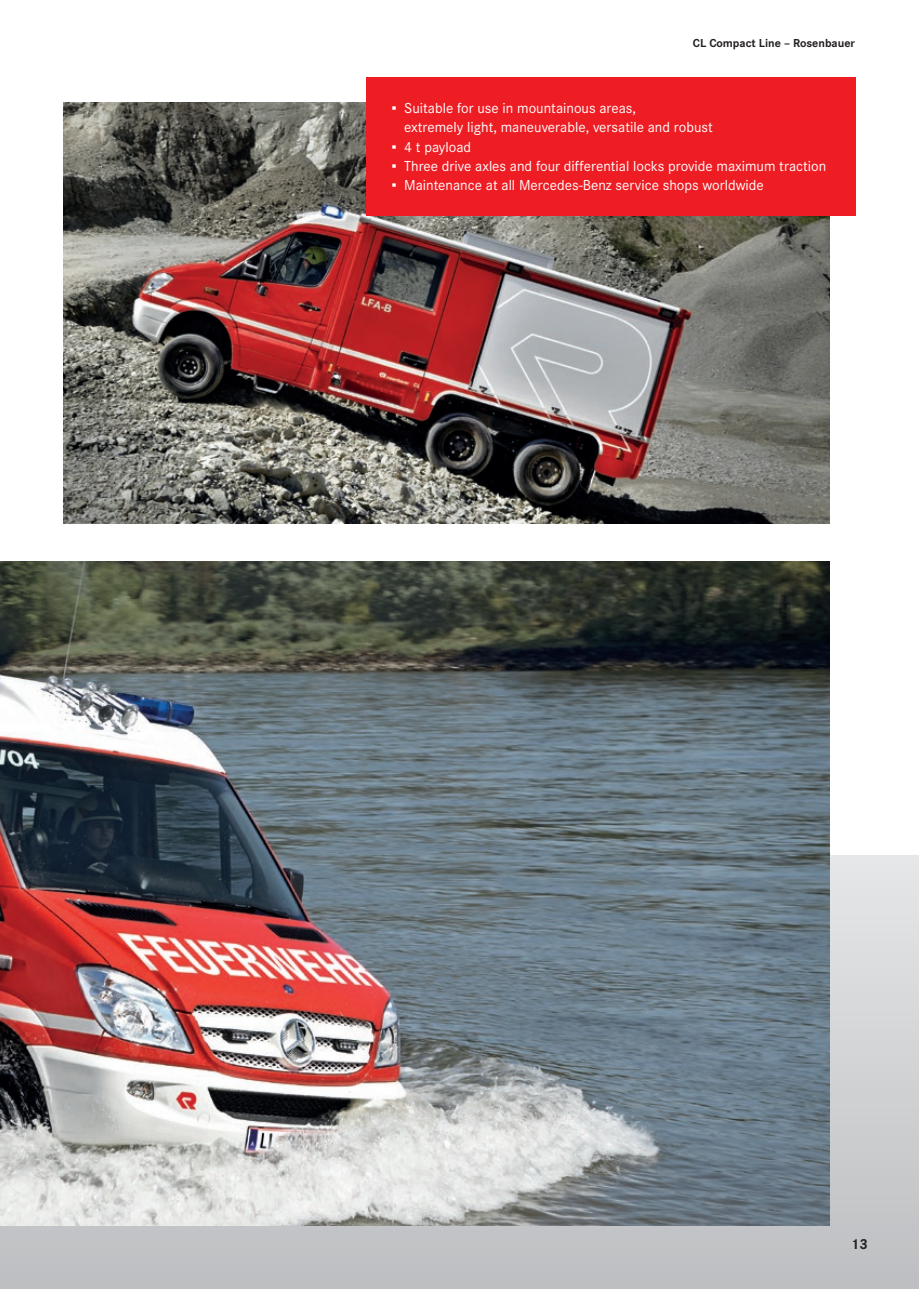
<style>
.page{position:relative;width:919px;height:1289px;background:#fff}
.page>*{position:absolute;margin:0;border:0;box-sizing:border-box;transform-origin:0 0}
.t1{font:15px/19.2px "Corporate S";color:#fff}
.t2{font:700 15px "Corporate S";color:#231f20}
.t3{font:700 12px "Corporate S";color:#231f20}
.s1{font-family:"Arial"}
</style>
<div class="page">
<div style="left:0;top:855px;width:918px;height:433px;background:linear-gradient(to bottom,#e6e7e9,#bdbec0)"></div>
<img style="left:64px;top:102px;width:765px;height:421px">
<img style="left:0;top:561px;width:829px;height:664px">
<div style="left:366px;top:77px;width:489px;height:138px;background:#ee1d23"></div>
<p class="t3" style="left:693px;top:36px;width:164px">CL Compact Line – Rosenbauer</p>
<p class="t1" style="left:404px;top:99px;width:310px;text-indent:-13px"><span class="s1">▪</span> Suitable for use in mountainous areas,<br>extremely light, maneuverable, versatile and robust</p>
<p class="t1" style="left:391px;top:137px;width:81px"><span class="s1">▪</span> 4 t payload</p>
<p class="t1" style="left:391px;top:156px;width:436px"><span class="s1">▪</span> Three drive axles and four differential locks provide maximum traction</p>
<p class="t1" style="left:391px;top:175px;width:374px"><span class="s1">▪</span> Maintenance at all Mercedes-Benz service shops worldwide</p>
<p class="t2" style="left:850px;top:1235px;width:19px">13</p>
</div>
